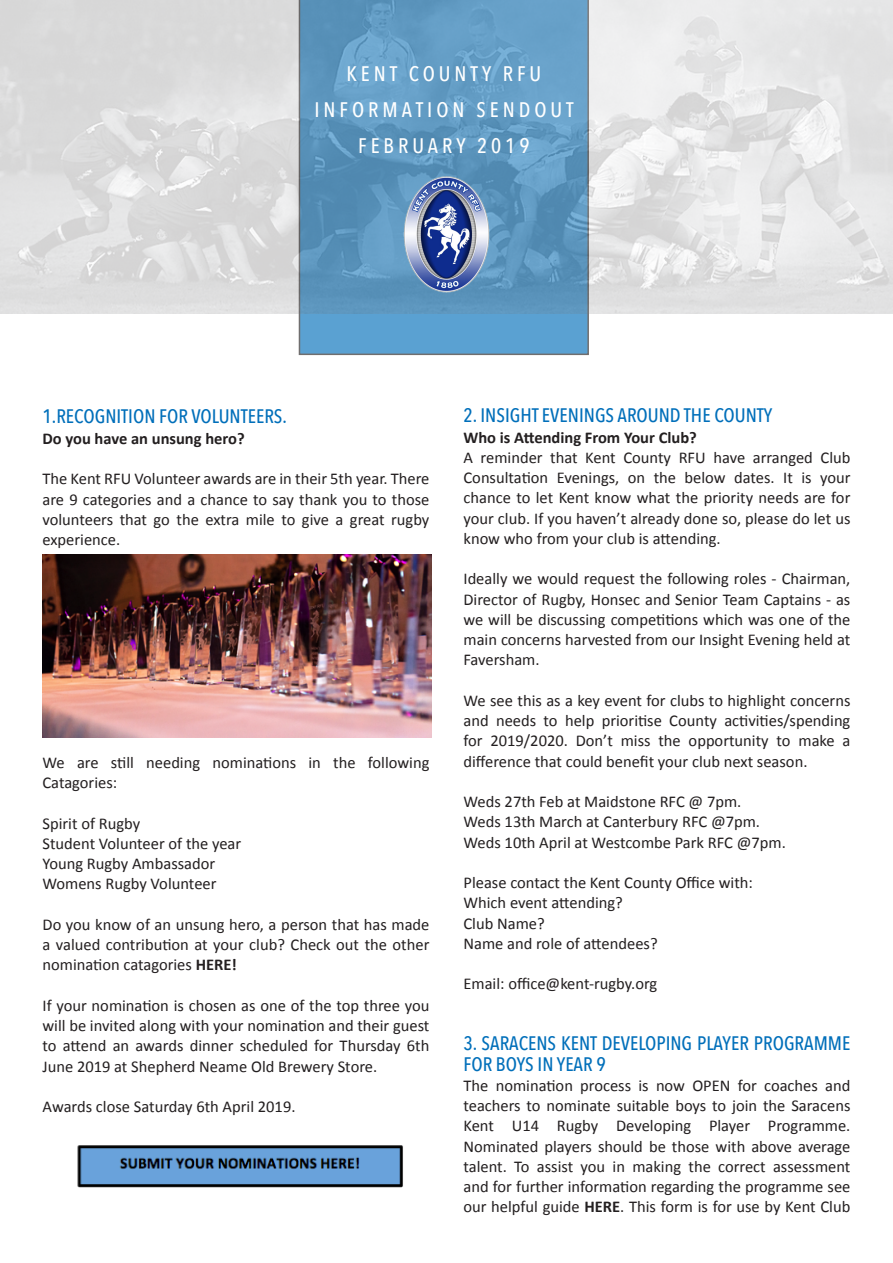
<style>
.page{position:relative;width:893px;height:1263px;background:#fff}
.page>*{position:absolute;margin:0;border:0;box-sizing:border-box;transform-origin:0 0}
.t1{font:500 21px/36px "Avenir Next Condensed";letter-spacing:.19em;color:#fff;text-align:center}
.t2{font:500 19.5px/20.2px "Avenir Next Condensed";color:#006fba}
.t3{font:16.5px/20.2px "Calibri";color:#231f20;text-align:justify}
.t4{font:700 16.5px "Calibri";color:#231f20}
.s1{font-weight:700}
</style>
<div class="page">
<div style="left:299px;top:314px;width:290px;height:41px;background:#5aa1d2"></div>
<img style="left:0;top:0;width:893px;height:314px">
<img style="left:401px;top:173px;width:91px;height:120px">
<img style="left:43px;top:554px;width:389px;height:183px">
<img style="left:77px;top:1145px;width:326px;height:43px">
<p class="t1" style="left:314px;top:56px;width:261px">KENT COUNTY RFU<br>INFORMATION SENDOUT<br>FEBRUARY 2019</p>
<p class="t2" style="left:43px;top:406px;width:246px">1.RECOGNITION FOR VOLUNTEERS.</p>
<p class="t4" style="left:43px;top:428px;width:204px">Do you have an unsung hero?</p>
<p class="t3" style="left:43px;top:469px;width:388px">The Kent RFU Volunteer awards are in their 5th year. There are 9 categories and a chance to say thank you to those volunteers that go the extra mile to give a great rugby experience.</p>
<p class="t3" style="left:43px;top:752px;width:388px">We are still needing nominations in the following<br>Catagories:</p>
<p class="t3" style="left:43px;top:813px;width:200px;text-align:left">Spirit of Rugby<br>Student Volunteer of the year<br>Young Rugby Ambassador<br>Womens Rugby Volunteer</p>
<p class="t3" style="left:43px;top:914px;width:388px">Do you know of an unsung hero, a person that has made a valued contribution at your club? Check out the other nomination catagories <span class="s1">HERE!</span></p>
<p class="t3" style="left:43px;top:995px;width:388px">If your nomination is chosen as one of the top three you will be invited along with your nomination and their guest to attend an awards dinner scheduled for Thursday 6th June 2019 at Shepherd Neame Old Brewery Store.</p>
<p class="t3" style="left:43px;top:1096px;width:254px">Awards close Saturday 6th April 2019.</p>
<p class="t2" style="left:463px;top:405px;width:310px">2. INSIGHT EVENINGS AROUND THE COUNTY</p>
<p class="t4" style="left:463px;top:427px;width:235px">Who is Attending From Your Club?</p>
<p class="t3" style="left:463px;top:447px;width:388px">A reminder that Kent County RFU have arranged Club Consultation Evenings, on the below dates. It is your chance to let Kent know what the priority needs are for your club. If you haven’t already done so, please do let us know who from your club is attending.</p>
<p class="t3" style="left:463px;top:569px;width:388px">Ideally we would request the following roles - Chairman, Director of Rugby, Honsec and Senior Team Captains - as we will be discussing competitions which was one of the main concerns harvested from our Insight Evening held at Faversham.</p>
<p class="t3" style="left:463px;top:690px;width:388px">We see this as a key event for clubs to highlight concerns and needs to help prioritise County activities/spending for 2019/2020. Don’t miss the opportunity to make a difference that could benefit your club next season.</p>
<p class="t3" style="left:463px;top:792px;width:324px;text-align:left">Weds 27th Feb at Maidstone RFC @ 7pm.<br>Weds 13th March at Canterbury RFC @7pm.<br>Weds 10th April at Westcombe Park RFC @7pm.</p>
<p class="t3" style="left:463px;top:873px;width:291px;text-align:left">Please contact the Kent County Office with:<br>Which event attending?<br>Club Name?<br>Name and role of attendees?</p>
<p class="t3" style="left:463px;top:974px;width:195px">Email: office@kent-rugby.org</p>
<p class="t2" style="left:463px;top:1033px;width:388px">3. SARACENS KENT DEVELOPING PLAYER PROGRAMME<br>FOR BOYS IN YEAR 9</p>
<p class="t3" style="left:463px;top:1075px;width:388px">The nomination process is now OPEN for coaches and teachers to nominate suitable boys to join the Saracens Kent U14 Rugby Developing Player Programme.<br>Nominated players should be those with above average talent. To assist you in making the correct assessment and for further information regarding the programme see our helpful guide <span class="s1">HERE</span>. This form is for use by Kent Club</p>
</div>
